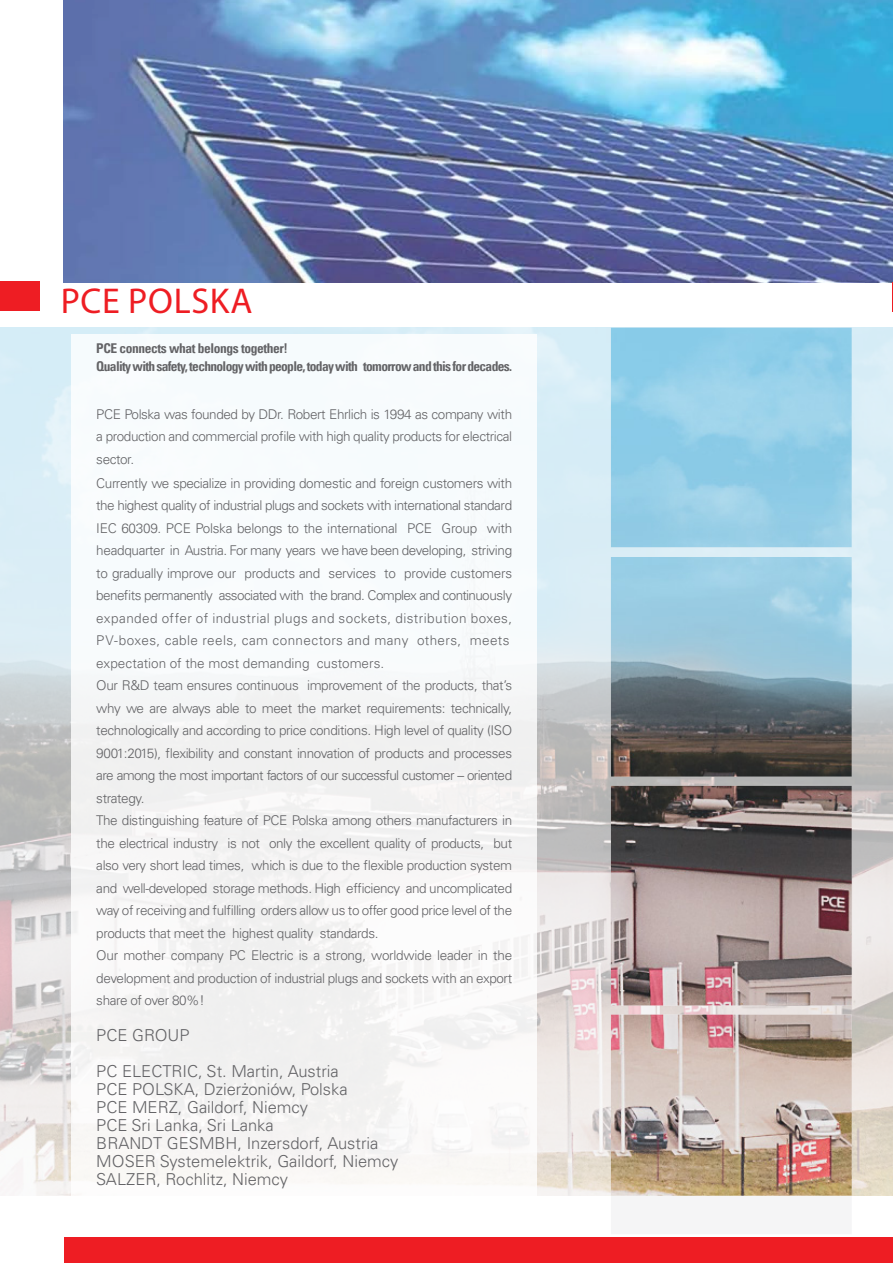
<style>
.page{position:relative;width:893px;height:1263px;background:#fff}
.page>*{position:absolute;margin:0;border:0;box-sizing:border-box;transform-origin:0 0}
.t1{font:36px "Myriad Pro";letter-spacing:.02em;color:#ee1d23}
.t2{font:300 16.5px/18px "Univers LT Pro 45";color:#636366}
.t3{font:300 13.5px/22.5px "Univers LT Pro 45";letter-spacing:-.03em;color:#636366;text-align:justify}
.t4{font:700 condensed 13.5px "Univers LT Pro";letter-spacing:-.05em;color:#636366}
.t5{font:300 13.5px "Univers LT Pro 45";letter-spacing:.03em;color:#636366}
.t6{font:300 13.5px "Univers LT Pro 45";color:#636366}
.t7{font:700 condensed 13.5px "Univers LT Pro";letter-spacing:-.03em;color:#636366}
</style>
<div class="page">
<div style="left:64px;top:1237px;width:829px;height:26px;background:#ee1d23"></div>
<img style="left:64px;top:0;width:829px;height:283px">
<svg style="left:892px;top:283px;width:1px;height:29px"></svg>
<div style="left:0;top:281px;width:39px;height:30px;background:#ee1d23"></div>
<img style="left:0;top:328px;width:893px;height:868px">
<img style="left:611px;top:328px;width:241px;height:868px">
<div style="left:71px;top:334px;width:466px;height:881px;background:#f7fafa"></div>
<p class="t1" style="left:61px;top:278px;width:193px">PCE POLSKA</p>
<p class="t7" style="left:96px;top:340px;width:193px">PCE connects what belongs together!</p>
<p class="t4" style="left:96px;top:358px;width:417px">Quality with safety, technology with people, today with tomorrow and this for decades.</p>
<p class="t3" style="left:96px;top:402px;width:417px">PCE Polska was founded by DDr. Robert Ehrlich is 1994 as company with a production and commercial profile with high quality products for electrical sector.</p>
<p class="t3" style="left:96px;top:471px;width:417px">Currently we specialize in providing domestic and foreign customers with the highest quality of industrial plugs and sockets with international standard IEC 60309. PCE Polska belongs to the international PCE Group with headquarter in Austria. For many years we have been developing, striving to gradually improve our products and services to provide customers benefits permanently associated with the brand. Complex and continuously expanded offer of industrial plugs and sockets, distribution boxes,</p>
<p class="t5" style="left:96px;top:632px;width:415px">PV-boxes, cable reels, cam connectors and many others, meets</p>
<p class="t6" style="left:96px;top:654px;width:289px">expectation of the most demanding customers.</p>
<p class="t3" style="left:96px;top:674px;width:417px">Our R&amp;D team ensures continuous improvement of the products, that’s why we are always able to meet the market requirements: technically, technologically and according to price conditions. High level of quality (ISO 9001:2015), flexibility and constant innovation of products and processes are among the most important factors of our successful customer – oriented strategy.</p>
<p class="t3" style="left:96px;top:809px;width:417px">The distinguishing feature of PCE Polska among others manufacturers in the electrical industry is not only the excellent quality of products, but also very short lead times, which is due to the flexible production system and well-developed storage methods. High efficiency and uncomplicated way of receiving and fulfilling orders allow us to offer good price level of the products that meet the highest quality standards.</p>
<p class="t3" style="left:96px;top:944px;width:417px">Our mother company PC Electric is a strong, worldwide leader in the development and production of industrial plugs and sockets with an export share of over 80%!</p>
<p class="t2" style="left:96px;top:1026px;width:95px">PCE GROUP</p>
<p class="t2" style="left:96px;top:1062px;width:244px">PC ELECTRIC, St. Martin, Austria</p>
<p class="t2" style="left:96px;top:1080px;width:253px">PCE POLSKA, Dzierżoniów, Polska</p>
<p class="t2" style="left:96px;top:1098px;width:213px">PCE MERZ, Gaildorf, Niemcy</p>
<p class="t2" style="left:96px;top:1116px;width:179px">PCE Sri Lanka, Sri Lanka</p>
<p class="t2" style="left:96px;top:1134px;width:284px">BRANDT GESMBH, Inzersdorf, Austria</p>
<p class="t2" style="left:96px;top:1152px;width:304px">MOSER Systemelektrik, Gaildorf, Niemcy<br>SALZER, Rochlitz, Niemcy</p>
</div>
